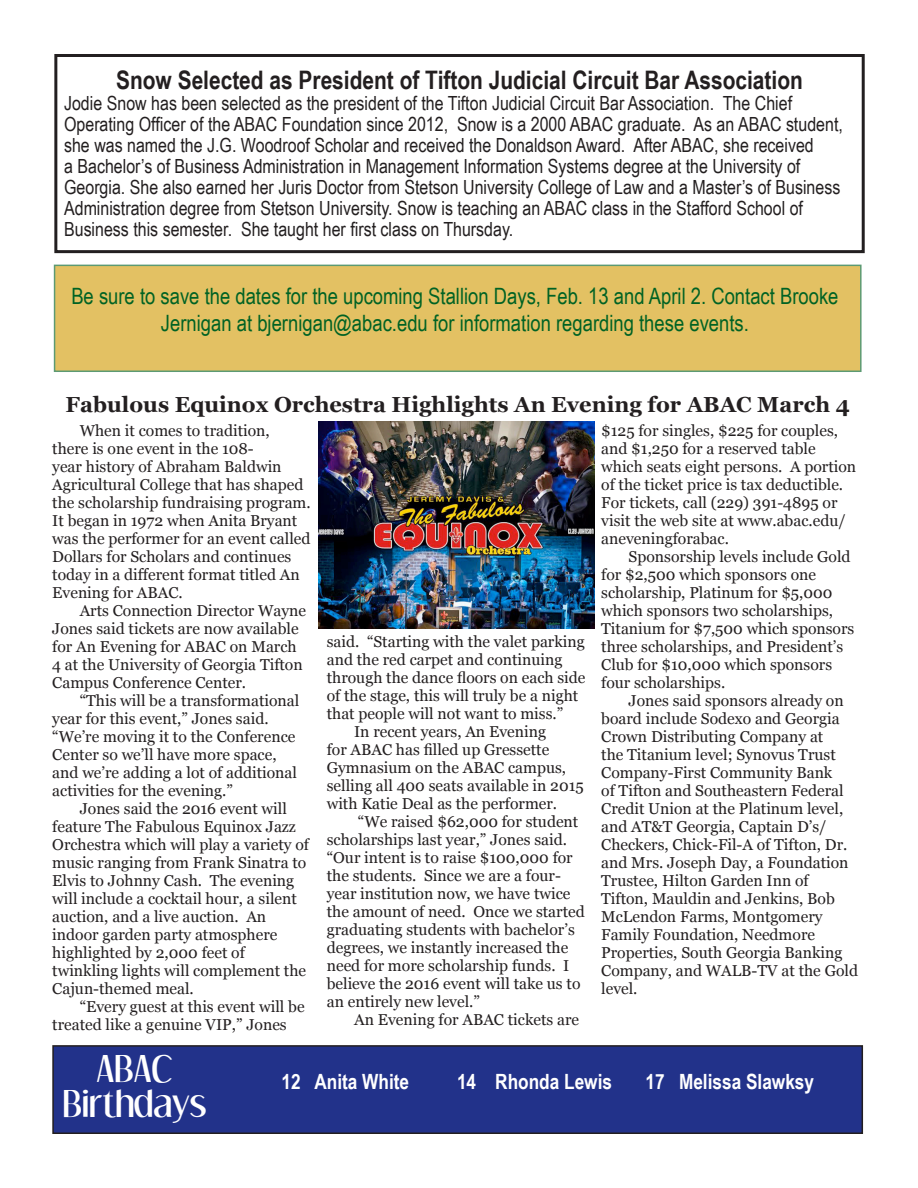
<style>
.page{position:relative;width:918px;height:1188px;background:#fff}
.page>*{position:absolute;margin:0;border:0;box-sizing:border-box;transform-origin:0 0}
.t1{font:31.95px "Dream Orphans";color:#fff;scale:1.21 1}
.t2{font:700 25.5px "Arial Narrow";color:#231f20}
.t3{font:22.5px/27px "Arial Narrow";color:#006224;text-align:center}
.t4{font:700 21.75px "Georgia";color:#231f20}
.t5{font:700 21px "Arial Narrow";color:#fff}
.t6{font:19.5px/21px "Arial Narrow";color:#231f20}
.t7{font:15.75px/18px "Georgia";color:#231f20}
</style>
<div class="page">
<img style="left:318px;top:421px;width:276px;height:207px">
<div style="left:54px;top:54px;width:811px;height:199px;border:3px solid #231f20"></div>
<div style="left:53px;top:1046px;width:809px;height:87px;background:#22328a"></div>
<div style="left:52px;top:1045px;width:811px;height:89px;border:2px solid #231f20"></div>
<div style="left:54px;top:265px;width:808px;height:107px;background:#e3c163"></div>
<p class="t2" style="left:116px;top:61px;width:688px">Snow Selected as President of Tifton Judicial Circuit Bar Association</p>
<p class="t6" style="left:64px;top:92px;width:780px">Jodie Snow has been selected as the president of the Tifton Judicial Circuit Bar Association. The Chief Operating Officer of the ABAC Foundation since 2012, Snow is a 2000 ABAC graduate. As an ABAC student, she was named the J.G. Woodroof Scholar and received the Donaldson Award. After ABAC, she received<br>a Bachelor’s of Business Administration in Management Information Systems degree at the University of Georgia. She also earned her Juris Doctor from Stetson University College of Law and a Master’s of Business Administration degree from Stetson University. Snow is teaching an ABAC class in the Stafford School of Business this semester. She taught her first class on Thursday.</p>
<p class="t3" style="left:71px;top:281px;width:769px">Be sure to save the dates for the upcoming Stallion Days, Feb. 13 and April 2. Contact Brooke<br>Jernigan at bjernigan@abac.edu for information regarding these events.</p>
<p class="t4" style="left:66px;top:388px;width:786px">Fabulous Equinox Orchestra Highlights An Evening for ABAC March 4</p>
<p class="t7" style="left:52px;top:421px;width:260px;text-indent:27px">When it comes to tradition,<br>there is one event in the 108-<br>year history of Abraham Baldwin<br>Agricultural College that has shaped the scholarship fundraising program.<br>It began in 1972 when Anita Bryant was the performer for an event called<br>Dollars for Scholars and continues today in a different format titled An<br>Evening for ABAC.</p>
<p class="t7" style="left:52px;top:601px;width:255px;text-indent:27px">Arts Connection Director Wayne<br>Jones said tickets are now available for An Evening for ABAC on March<br>4 at the University of Georgia Tifton<br>Campus Conference Center.</p>
<p class="t7" style="left:52px;top:691px;width:249px;text-indent:27px">“This will be a transformational year for this event,” Jones said. “We’re moving it to the Conference<br>Center so we’ll have more space, and we’re adding a lot of additional activities for the evening.”</p>
<p class="t7" style="left:52px;top:799px;width:258px;text-indent:27px">Jones said the 2016 event will feature The Fabulous Equinox Jazz<br>Orchestra which will play a variety of music ranging from Frank Sinatra to<br>Elvis to Johnny Cash. The evening will include a cocktail hour, a silent auction, and a live auction. An indoor garden party atmosphere highlighted by 2,000 feet of twinkling lights will complement the<br>Cajun-themed meal.</p>
<p class="t7" style="left:52px;top:997px;width:254px;text-indent:27px">“Every guest at this event will be treated like a genuine VIP,” Jones</p>
<p class="t7" style="left:327px;top:632px;width:260px">said. “Starting with the valet parking and the red carpet and continuing through the dance floors on each side of the stage, this will truly be a night that people will not want to miss.”</p>
<p class="t7" style="left:327px;top:722px;width:259px;text-indent:27px">In recent years, An Evening<br>for ABAC has filled up Gressette<br>Gymnasium on the ABAC campus, selling all 400 seats available in 2015 with Katie Deal as the performer.</p>
<p class="t7" style="left:327px;top:812px;width:260px;text-indent:31px">“We raised $62,000 for student scholarships last year,” Jones said. “Our intent is to raise $100,000 for the students. Since we are a four&shy;year institution now, we have twice the amount of need. Once we started graduating students with bachelor’s degrees, we instantly increased the need for more scholarship funds. I believe the 2016 event will take us to an entirely new level.”</p>
<p class="t7" style="left:354px;top:1010px;width:226px">An Evening for ABAC tickets are</p>
<p class="t7" style="left:601px;top:421px;width:256px">$125 for singles, $225 for couples, and $1,250 for a reserved table which seats eight persons. A portion of the ticket price is tax deductible.<br>For tickets, call (229) 391-4895 or visit the web site at www.abac.edu/ aneveningforabac.</p>
<p class="t7" style="left:601px;top:547px;width:255px;text-indent:27px">Sponsorship levels include Gold for $2,500 which sponsors one scholarship, Platinum for $5,000 which sponsors two scholarships,<br>Titanium for $7,500 which sponsors three scholarships, and President’s<br>Club for $10,000 which sponsors four scholarships.</p>
<p class="t7" style="left:601px;top:691px;width:258px;text-indent:27px">Jones said sponsors already on board include Sodexo and Georgia<br>Crown Distributing Company at<br>the Titanium level; Synovus Trust<br>Company-First Community Bank<br>of Tifton and Southeastern Federal<br>Credit Union at the Platinum level, and AT&amp;T Georgia, Captain D’s/<br>Checkers, Chick-Fil-A of Tifton, Dr. and Mrs. Joseph Day, a Foundation<br>Trustee, Hilton Garden Inn of<br>Tifton, Mauldin and Jenkins, Bob<br>McLendon Farms, Montgomery<br>Family Foundation, Needmore<br>Properties, South Georgia Banking<br>Company, and WALB-TV at the Gold level.</p>
<p class="t1" style="left:97px;top:1049px;width:65px">ABAC</p>
<p class="t1" style="left:63px;top:1084px;width:120px">Birthdays</p>
<p class="t5" style="left:282px;top:1066px;width:129px">12 Anita White</p>
<p class="t5" style="left:457px;top:1066px;width:157px">14 Rhonda Lewis</p>
<p class="t5" style="left:646px;top:1066px;width:170px">17 Melissa Slawksy</p>
</div>
